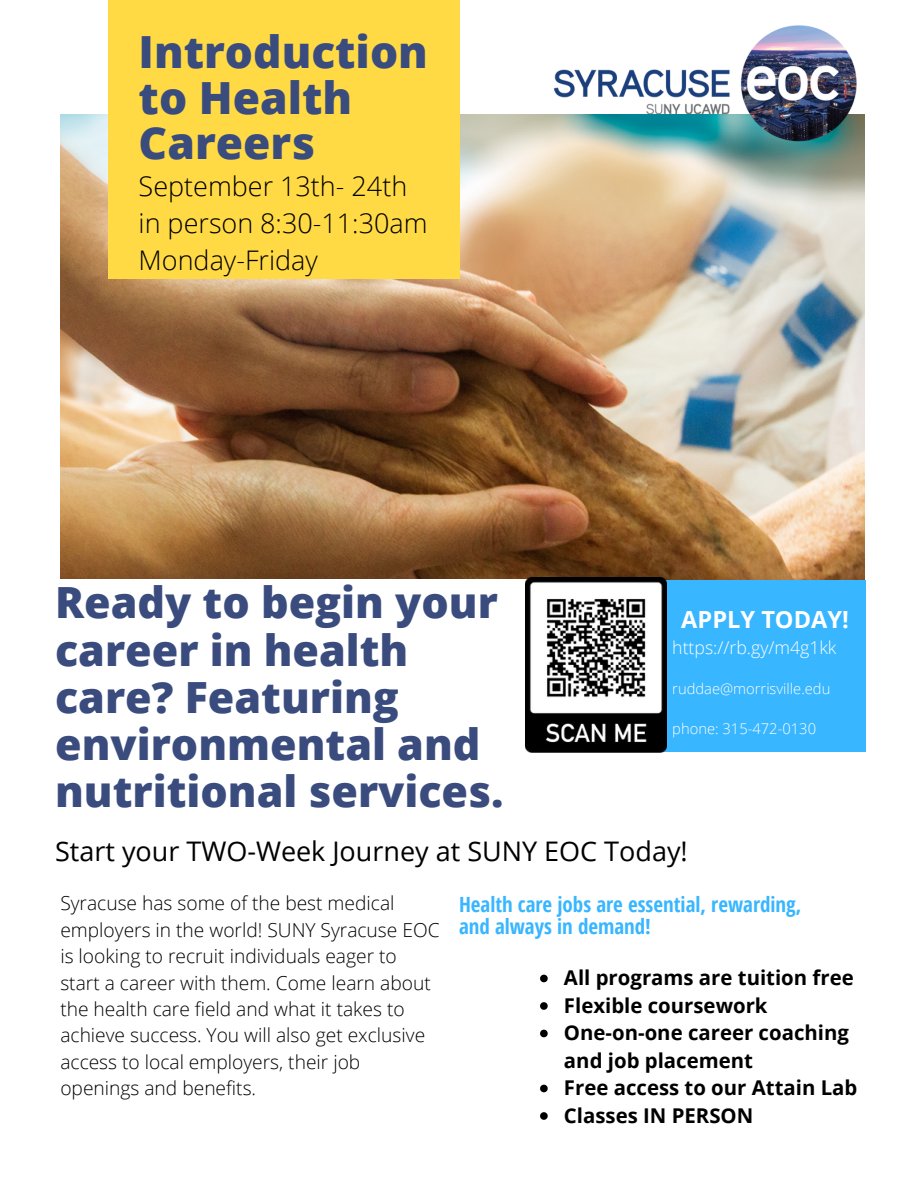
<style>
.page{position:relative;width:918px;height:1188px;background:#fff}
.page>*{position:absolute;margin:0;border:0;box-sizing:border-box;transform-origin:0 0}
.t1{font:800 44.25px/45.6px "Open Sans";color:#3a4b7e}
.t2{font:800 43.05px/47.2px "Open Sans";color:#3a4b7e}
.t3{font:300 27px "Open Sans";color:#000}
.t4{font:27px "Open Sans";color:#000}
.t5{font:700 23.55px "Open Sans";color:#fff}
.t6{font:700 21px "Open Sans Condensed";color:#38b6ff}
.t7{font:700 20.4px/27.5px "Open Sans";color:#000}
.t8{font:300 19.2px/26.4px "Open Sans";color:#000}
.t9{font:300 17.7px "Open Sans";color:#fff}
.t10{font:300 14.7px "Open Sans";color:#fff}
</style>
<div class="page">
<img style="left:60px;top:115px;width:805px;height:465px">
<div style="left:108px;top:0;width:352px;height:278px;background:#ffda45"></div>
<img style="left:554px;top:25px;width:304px;height:117px">
<div style="left:587px;top:580px;width:279px;height:172px;background:#38b6ff"></div>
<img style="left:526px;top:578px;width:140px;height:174px">
<svg style="left:540px;top:975px;width:8px;height:7px"></svg>
<svg style="left:540px;top:1002px;width:8px;height:8px"></svg>
<svg style="left:540px;top:1030px;width:8px;height:7px"></svg>
<svg style="left:540px;top:1085px;width:8px;height:7px"></svg>
<svg style="left:540px;top:1112px;width:8px;height:8px"></svg>
<p class="t1" style="left:139px;top:28px;width:291px">Introduction to Health<br>Careers</p>
<p class="t3" style="left:139px;top:167px;width:270px">September 13th- 24th</p>
<p class="t3" style="left:139px;top:204px;width:290px">in person 8:30-11:30am</p>
<p class="t3" style="left:139px;top:241px;width:181px">Monday-Friday</p>
<p class="t2" style="left:55px;top:578px;width:450px">Ready to begin your career in health care? Featuring environmental and nutritional services.</p>
<p class="t4" style="left:55px;top:832px;width:634px">Start your TWO-Week Journey at SUNY EOC Today!</p>
<p class="t5" style="left:681px;top:603px;width:169px">APPLY TODAY!</p>
<p class="t9" style="left:672px;top:635px;width:166px">https://rb.gy/m4g1kk</p>
<p class="t10" style="left:672px;top:679px;width:160px">ruddae@morrisville.edu</p>
<p class="t10" style="left:672px;top:719px;width:145px">phone: 315-472-0130</p>
<p class="t8" style="left:60px;top:890px;width:381px">Syracuse has some of the best medical employers in the world! SUNY Syracuse EOC is looking to recruit individuals eager to start a career with them. Come learn about the health care field and what it takes to achieve success. You will also get exclusive access to local employers, their job openings and benefits.</p>
<p class="t6" style="left:459px;top:889px;width:344px">Health care jobs are essential, rewarding,</p>
<p class="t6" style="left:459px;top:912px;width:193px">and always in demand!</p>
<p class="t7" style="left:564px;top:964px;width:291px">All programs are tuition free</p>
<p class="t7" style="left:564px;top:991px;width:205px">Flexible coursework</p>
<p class="t7" style="left:564px;top:1019px;width:286px">One-on-one career coaching and job placement</p>
<p class="t7" style="left:564px;top:1074px;width:295px">Free access to our Attain Lab</p>
<p class="t7" style="left:564px;top:1101px;width:191px">Classes IN PERSON</p>
</div>
